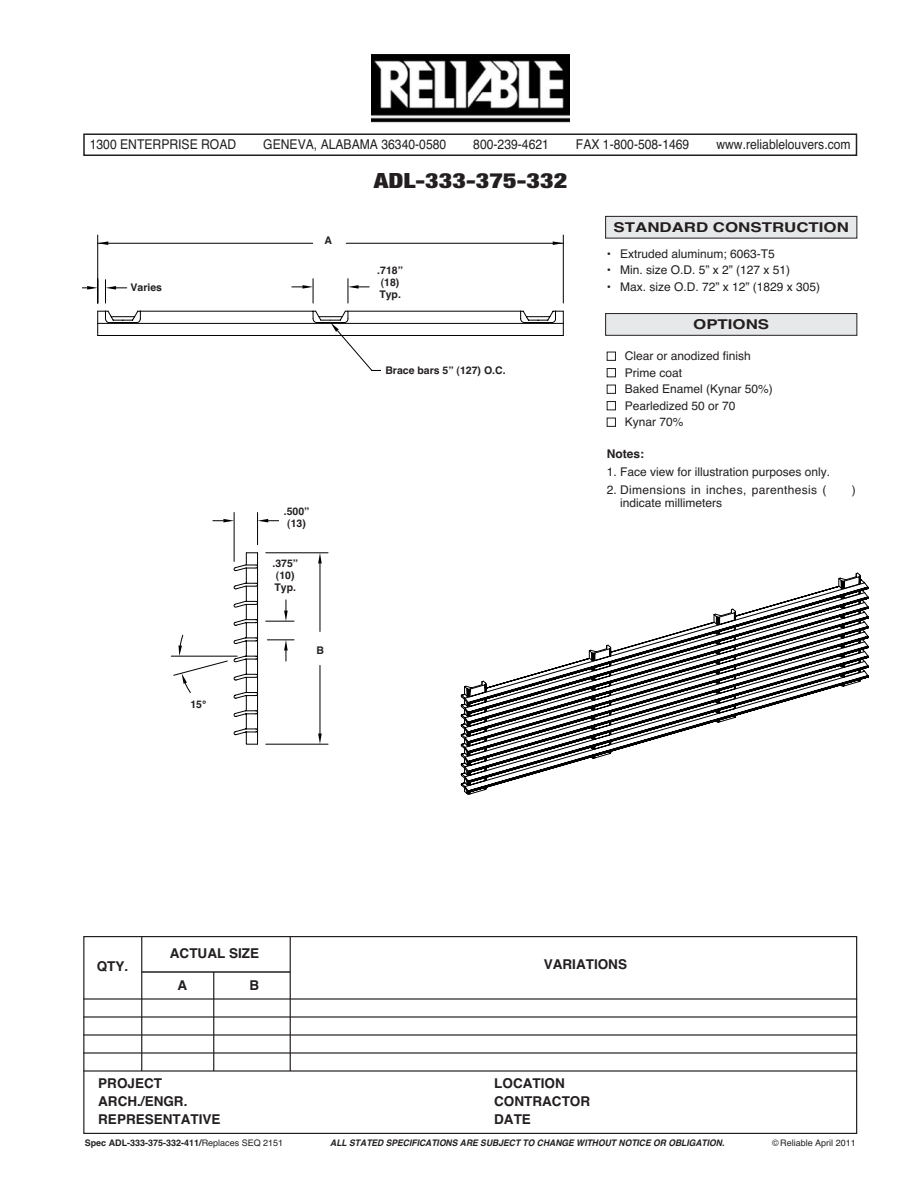
<style>
.page{position:relative;width:918px;height:1188px;background:#fff}
.page>*{position:absolute;margin:0;border:0;box-sizing:border-box;transform-origin:0 0}
.t1{font:900 condensed 21px "Helvetica Neue";color:#231f20;scale:1.25 1}
.t2{font:13.5px "Helvetica";color:#231f20;scale:.9 1}
.t3{font:700 13.5px "Helvetica";color:#231f20}
.t4{font:700 13.5px "Helvetica";color:#231f20;scale:1.25 1}
.t5{font:12px "Helvetica";color:#231f20}
.t6{font:12px "Helvetica";letter-spacing:.03em;color:#231f20}
.t7{font:700 12px "Helvetica";color:#231f20}
.t8{font:700 10.5px/12px "Helvetica";color:#231f20}
.t9{font:italic 700 9px "Helvetica";color:#231f20;scale:.95 1}
.t10{font:700 9px "Helvetica";color:#231f20}
.t11{font:9px "Helvetica";color:#231f20}
.s1{color:#fff}
.s2{font-weight:400}
</style>
<div class="page">
<img style="left:372px;top:54px;width:198px;height:69px">
<div style="left:83px;top:134px;width:774px;height:22px;border:2px solid #231f20"></div>
<svg style="left:412px;top:243px;width:152px;height:93px"></svg>
<svg style="left:553px;top:241px;width:10px;height:4px"></svg>
<svg style="left:520px;top:310px;width:44px;height:25px"></svg>
<hr style="left:563px;top:235px;width:1px;height:68px;background:#000">
<svg style="left:82px;top:234px;width:330px;height:137px"></svg>
<div style="left:313px;top:233px;width:31px;height:17px;background:#fff"></div>
<div style="left:83px;top:936px;width:774px;height:198px;border:1px solid #231f20"></div>
<hr style="left:83px;top:998px;width:774px;height:2px;background:#231f20">
<hr style="left:83px;top:1016px;width:774px;height:2px;background:#231f20">
<hr style="left:83px;top:1034px;width:774px;height:2px;background:#231f20">
<hr style="left:83px;top:1052px;width:774px;height:2px;background:#231f20">
<hr style="left:83px;top:1070px;width:774px;height:2px;background:#231f20">
<hr style="left:141px;top:936px;width:1px;height:135px;background:#231f20">
<hr style="left:213px;top:972px;width:1px;height:99px;background:#231f20">
<hr style="left:142px;top:971px;width:148px;height:2px;background:#231f20">
<hr style="left:290px;top:936px;width:1px;height:135px;background:#231f20">
<svg style="left:713px;top:592px;width:156px;height:30px"></svg>
<svg style="left:578px;top:622px;width:291px;height:39px"></svg>
<svg style="left:461px;top:661px;width:408px;height:132px"></svg>
<div style="left:381px;top:355px;width:188px;height:32px;background:#fff"></div>
<div style="left:129px;top:274px;width:71px;height:28px;background:#fff"></div>
<div style="left:380px;top:268px;width:66px;height:37px;background:#fff"></div>
<div style="left:606px;top:216px;width:251px;height:22px;background:#e7e8e9"></div>
<div style="left:605px;top:216px;width:252px;height:22px;border:1px solid #231f20"></div>
<div style="left:606px;top:314px;width:251px;height:21px;background:#e7e8e9"></div>
<div style="left:605px;top:313px;width:252px;height:23px;border:1px solid #231f20"></div>
<svg style="left:171px;top:512px;width:158px;height:233px"></svg>
<hr style="left:320px;top:563px;width:1px;height:69px;background:#000">
<div style="left:310px;top:641px;width:20px;height:20px;background:#fff"></div>
<div style="left:266px;top:556px;width:39px;height:40px;background:#fff"></div>
<div style="left:184px;top:694px;width:28px;height:22px;background:#fff"></div>
<div style="left:279px;top:497px;width:49px;height:44px;background:#fff"></div>
<p class="t2" style="left:90px;top:136px;width:164px">1300 ENTERPRISE ROAD</p>
<p class="t2" style="left:263px;top:136px;width:205px">GENEVA, ALABAMA 36340-0580</p>
<p class="t2" style="left:473px;top:136px;width:86px">800-239-4621</p>
<p class="t2" style="left:576px;top:136px;width:128px">FAX 1-800-508-1469</p>
<p class="t2" style="left:716px;top:136px;width:151px">www.reliablelouvers.com</p>
<h1 class="t1" style="left:374px;top:168px;width:156px">ADL-333-375-332</h1>
<p class="t8" style="left:130px;top:281px;width:33px">Varies</p>
<p class="t8" style="left:190px;top:698px;width:17px">15°</p>
<p class="t8" style="left:325px;top:234px;width:9px">A</p>
<p class="t8" style="left:377px;top:264px;width:27px">.718” (18)<br>Typ.</p>
<p class="t8" style="left:385px;top:364px;width:122px">Brace bars 5” (127) O.C.</p>
<p class="t8" style="left:284px;top:506px;width:27px;text-align:center">.500” (13)</p>
<p class="t8" style="left:272px;top:557px;width:27px">.375” (10)<br>Typ.</p>
<p class="t8" style="left:317px;top:644px;width:9px">B</p>
<p class="t4" style="left:614px;top:220px;width:190px">STANDARD CONSTRUCTION</p>
<p class="t5" style="left:607px;top:247px;width:170px">• Extruded aluminum; 6063-T5</p>
<p class="t5" style="left:607px;top:263px;width:185px">• Min. size O.D. 5” x 2” (127 x 51)</p>
<p class="t5" style="left:607px;top:280px;width:215px">• Max. size O.D. 72” x 12” (1829 x 305)</p>
<p class="t4" style="left:693px;top:317px;width:62px">OPTIONS</p>
<p class="t5" style="left:607px;top:349px;width:146px"><span class="s1">■</span> Clear or anodized finish</p>
<p class="t5" style="left:607px;top:366px;width:77px"><span class="s1">■</span> Prime coat</p>
<p class="t5" style="left:607px;top:382px;width:168px"><span class="s1">■</span> Baked Enamel (Kynar 50%)</p>
<p class="t5" style="left:607px;top:399px;width:130px"><span class="s1">■</span> Pearledized 50 or 70</p>
<p class="t5" style="left:607px;top:415px;width:78px"><span class="s1">■</span> Kynar 70%</p>
<p class="t7" style="left:607px;top:447px;width:39px">Notes:</p>
<p class="t5" style="left:607px;top:465px;width:225px">1. Face view for illustration purposes only.</p>
<p class="t6" style="left:607px;top:483px;width:221px">2. Dimensions in inches, parenthesis (</p>
<p class="t5" style="left:852px;top:483px;width:5px">)</p>
<p class="t5" style="left:620px;top:496px;width:104px">indicate millimeters</p>
<p class="t3" style="left:97px;top:958px;width:33px">QTY.</p>
<p class="t3" style="left:170px;top:946px;width:91px">ACTUAL SIZE</p>
<p class="t3" style="left:177px;top:978px;width:11px">A</p>
<p class="t3" style="left:249px;top:978px;width:11px">B</p>
<p class="t3" style="left:544px;top:957px;width:85px">VARIATIONS</p>
<p class="t3" style="left:98px;top:1076px;width:65px">PROJECT</p>
<p class="t3" style="left:494px;top:1076px;width:72px">LOCATION</p>
<p class="t3" style="left:98px;top:1094px;width:91px">ARCH./ENGR.</p>
<p class="t3" style="left:494px;top:1094px;width:97px">CONTRACTOR</p>
<p class="t3" style="left:98px;top:1112px;width:124px">REPRESENTATIVE</p>
<p class="t3" style="left:494px;top:1112px;width:38px">DATE</p>
<p class="t10" style="left:85px;top:1138px;width:200px">Spec ADL-333-375-332-411/<span class="s2">Replaces SEQ 2151</span></p>
<p class="t9" style="left:330px;top:1138px;width:416px">ALL STATED SPECIFICATIONS ARE SUBJECT TO CHANGE WITHOUT NOTICE OR OBLIGATION.</p>
<p class="t11" style="left:772px;top:1138px;width:85px">© Reliable April 2011</p>
</div>
